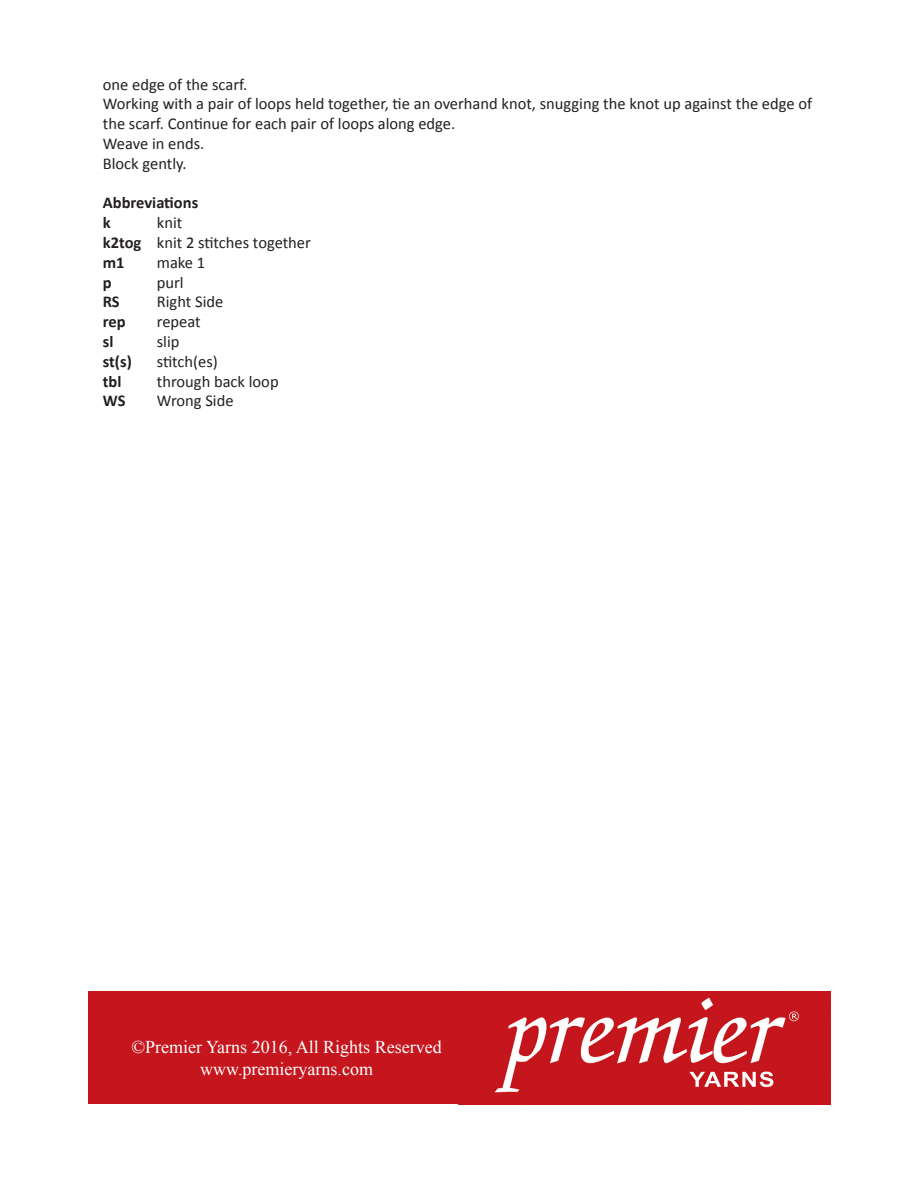
<style>
.page{position:relative;width:918px;height:1188px;background:#fff}
.page>*{position:absolute;margin:0;border:0;box-sizing:border-box;transform-origin:0 0}
.t1{font:18px/21.6px "Times New Roman";color:#fff;text-align:center}
.t2{font:16.5px/19.8px "Calibri";color:#231f20}
.t3{font:700 16.5px/19.8px "Calibri";color:#231f20}
.s1{font-weight:700}
</style>
<div class="page">
<img style="left:460px;top:991px;width:370px;height:113px">
<div style="left:88px;top:991px;width:372px;height:113px;background:#c5161d"></div>
<p class="t2" style="left:103px;top:75px;width:711px">one edge of the scarf.<br>Working with a pair of loops held together, tie an overhand knot, snugging the knot up against the edge of the scarf. Continue for each pair of loops along edge.<br>Weave in ends.<br>Block gently.</p>
<p class="t3" style="left:103px;top:194px;width:97px">Abbreviations k</p>
<p class="t2" style="left:103px;top:214px;width:210px;text-indent:54px">knit<br><span class="s1">k2tog</span> knit 2 stitches together <span class="s1">m1</span></p>
<p class="t2" style="left:157px;top:254px;width:50px">make 1</p>
<p class="t3" style="left:103px;top:273px;width:10px">p</p>
<p class="t2" style="left:157px;top:273px;width:28px">purl</p>
<p class="t3" style="left:103px;top:293px;width:18px">RS</p>
<p class="t2" style="left:157px;top:293px;width:68px">Right Side</p>
<p class="t3" style="left:103px;top:313px;width:24px">rep</p>
<p class="t2" style="left:157px;top:313px;width:45px">repeat</p>
<p class="t3" style="left:103px;top:333px;width:12px">sl</p>
<p class="t2" style="left:157px;top:333px;width:24px">slip</p>
<p class="t3" style="left:103px;top:353px;width:31px">st(s)</p>
<p class="t2" style="left:157px;top:353px;width:63px">stitch(es)</p>
<p class="t3" style="left:103px;top:372px;width:20px">tbl</p>
<p class="t2" style="left:157px;top:372px;width:123px">through back loop</p>
<p class="t3" style="left:103px;top:392px;width:24px">WS</p>
<p class="t2" style="left:157px;top:392px;width:78px">Wrong Side</p>
<p class="t1" style="left:132px;top:1036px;width:312px">©Premier Yarns 2016, All Rights Reserved www.premieryarns.com</p>
</div>
